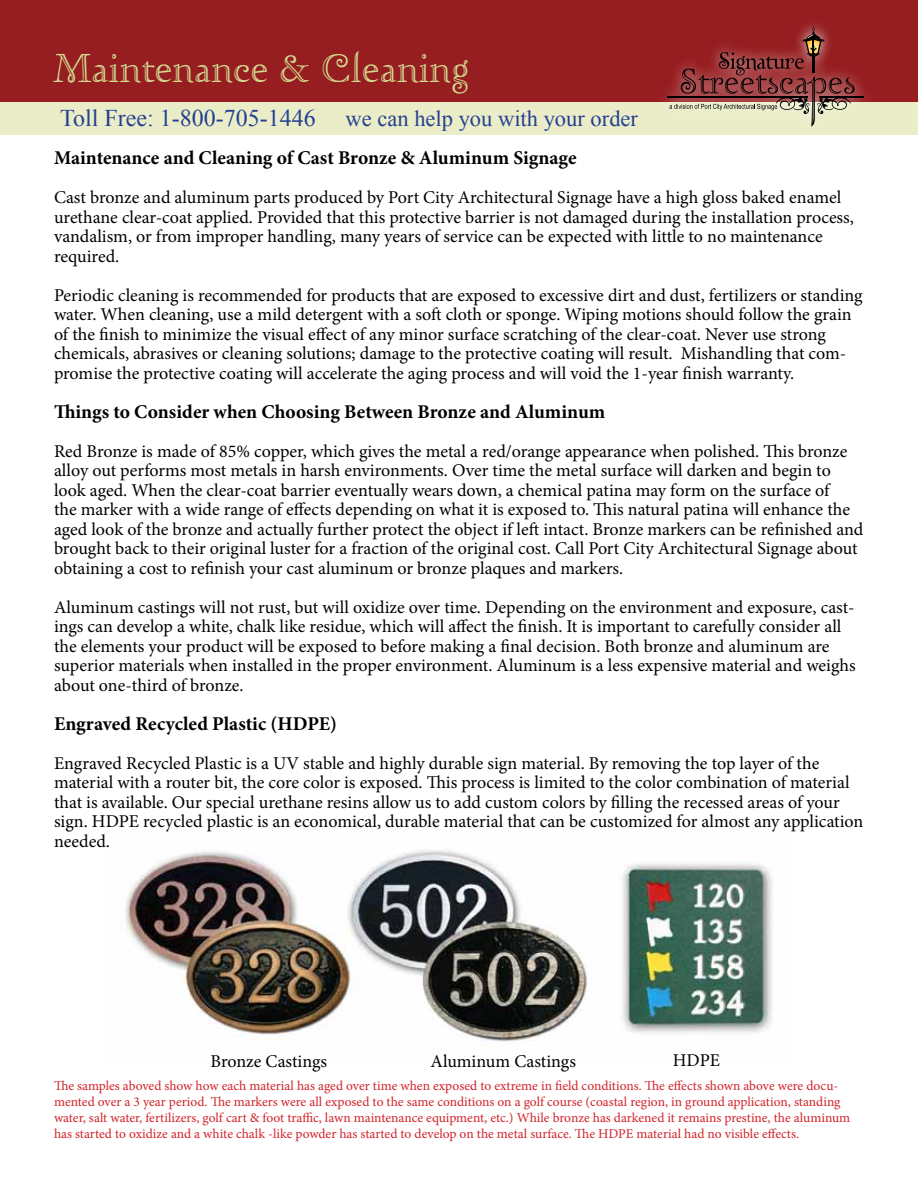
<style>
.page{position:relative;width:918px;height:1188px;background:#fff}
.page>*{position:absolute;margin:0;border:0;box-sizing:border-box;transform-origin:0 0}
.t1{font:39px "Zephyr Openface";color:#d4db90}
.t2{font:22.5px "Times New Roman";color:#25408f}
.t3{font:700 19.5px "Minion Pro";color:#000}
.t4{font:18px/19.5px "Minion Pro";color:#000}
.t5{font:13.5px/16.2px "Minion Pro";color:#d2232a}
.s1{font-size:24px}
</style>
<div class="page">
<img style="left:121px;top:850px;width:653px;height:192px">
<div style="left:0;top:90px;width:918px;height:45px;background:#eaedc8"></div>
<div style="left:0;top:0;width:918px;height:101px;background:#961e21"></div>
<div style="left:656px;top:16px;width:219px;height:121px;background:#fff;opacity:.8"></div>
<hr style="left:667px;top:96px;width:141px;height:2px;background:#000">
<hr style="left:819px;top:96px;width:45px;height:2px;background:#000">
<svg style="left:669px;top:25px;width:186px;height:102px"></svg>
<h1 class="t1" style="left:54px;top:44px;width:417px">Maintenance &amp; Cleaning</h1>
<p class="t2" style="left:60px;top:104px;width:580px"><span class="s1">Toll Free: 1-800-705-1446</span> we can help you with your order</p>
<p class="t3" style="left:54px;top:144px;width:524px">Maintenance and Cleaning of Cast Bronze &amp; Aluminum Signage</p>
<p class="t4" style="left:54px;top:188px;width:801px">Cast bronze and aluminum parts produced by Port City Architectural Signage have a high gloss baked enamel urethane clear-coat applied. Provided that this protective barrier is not damaged during the installation process, vandalism, or from improper handling, many years of service can be expected with little to no maintenance required.</p>
<p class="t4" style="left:54px;top:285px;width:810px">Periodic cleaning is recommended for products that are exposed to excessive dirt and dust, fertilizers or standing water. When cleaning, use a mild detergent with a soft cloth or sponge. Wiping motions should follow the grain of the finish to minimize the visual effect of any minor surface scratching of the clear-coat. Never use strong chemicals, abrasives or cleaning solutions; damage to the protective coating will result. Mishandling that com&shy;promise the protective coating will accelerate the aging process and will void the 1-year finish warranty.</p>
<p class="t3" style="left:54px;top:398px;width:553px">Things to Consider when Choosing Between Bronze and Aluminum</p>
<p class="t4" style="left:54px;top:441px;width:811px">Red Bronze is made of 85% copper, which gives the metal a red/orange appearance when polished. This bronze alloy out performs most metals in harsh environments. Over time the metal surface will darken and begin to look aged. When the clear-coat barrier eventually wears down, a chemical patina may form on the surface of<br>the marker with a wide range of effects depending on what it is exposed to. This natural patina will enhance the aged look of the bronze and actually further protect the object if left intact. Bronze markers can be refinished and brought back to their original luster for a fraction of the original cost. Call Port City Architectural Signage about obtaining a cost to refinish your cast aluminum or bronze plaques and markers.</p>
<p class="t4" style="left:54px;top:597px;width:803px">Aluminum castings will not rust, but will oxidize over time. Depending on the environment and exposure, cast&shy;ings can develop a white, chalk like residue, which will affect the finish. It is important to carefully consider all the elements your product will be exposed to before making a final decision. Both bronze and aluminum are superior materials when installed in the proper environment. Aluminum is a less expensive material and weighs about one-third of bronze.</p>
<p class="t3" style="left:54px;top:710px;width:285px">Engraved Recycled Plastic (HDPE)</p>
<p class="t4" style="left:54px;top:753px;width:811px">Engraved Recycled Plastic is a UV stable and highly durable sign material. By removing the top layer of the material with a router bit, the core color is exposed. This process is limited to the color combination of material that is available. Our special urethane resins allow us to add custom colors by filling the recessed areas of your sign. HDPE recycled plastic is an economical, durable material that can be customized for almost any application needed.</p>
<p class="t4" style="left:211px;top:1052px;width:118px">Bronze Castings</p>
<p class="t4" style="left:431px;top:1051px;width:147px">Aluminum Castings</p>
<p class="t4" style="left:673px;top:1051px;width:49px">HDPE</p>
<p class="t5" style="left:54px;top:1077px;width:798px">The samples aboved show how each material has aged over time when exposed to extreme in field conditions. The effects shown above were docu&shy;mented over a 3 year period. The markers were all exposed to the same conditions on a golf course (coastal region, in ground application, standing water, salt water, fertilizers, golf cart &amp; foot traffic, lawn maintenance equipment, etc.) While bronze has darkened it remains prestine, the aluminum has started to oxidize and a white chalk -like powder has started to develop on the metal surface. The HDPE material had no visible effects.</p>
</div>
